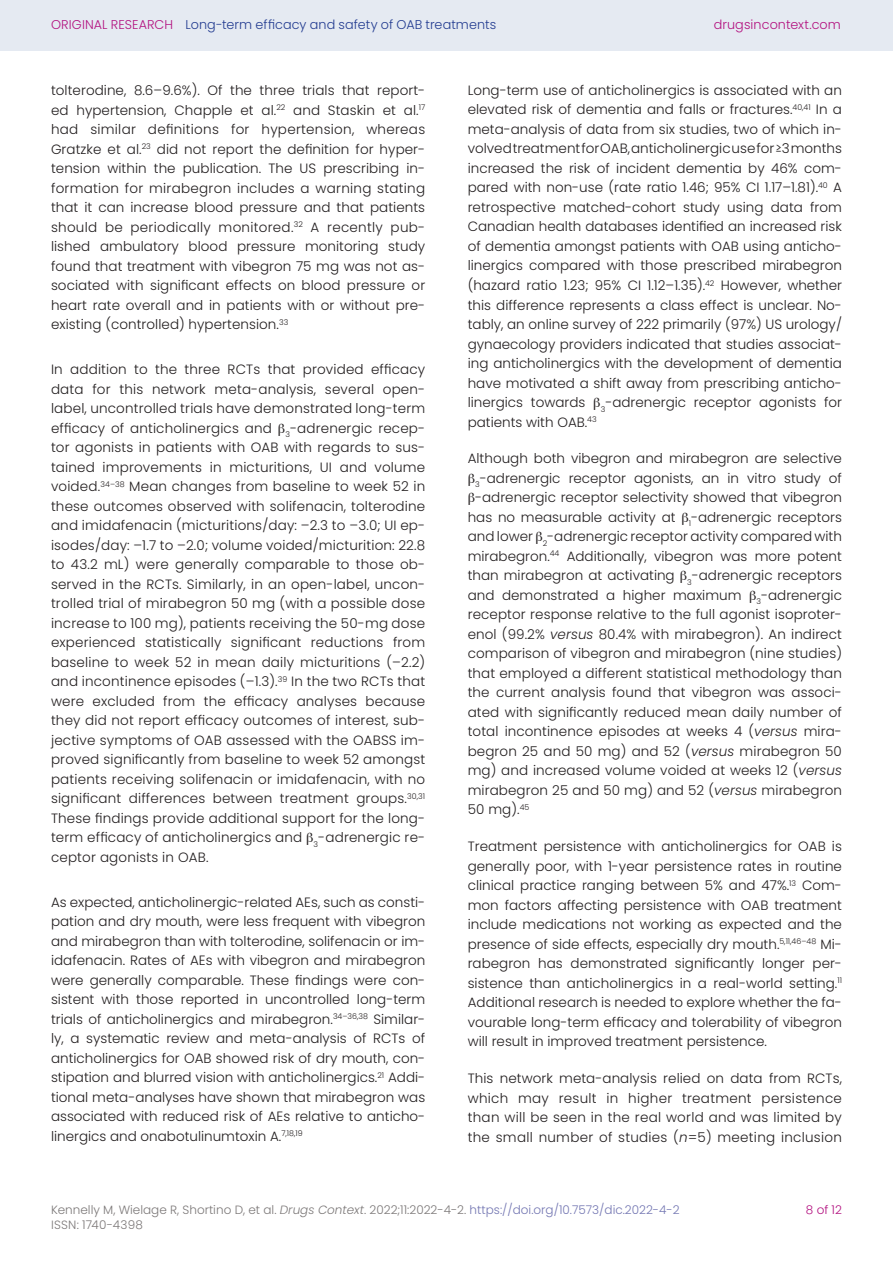
<style>
.page{position:relative;width:893px;height:1263px;background:#fff}
.page>*{position:absolute;margin:0;border:0;box-sizing:border-box;transform-origin:0 0}
.Body_Black{font:300 13.5px/19.5px "Poppins";letter-spacing:.005em;color:#231f20;text-align:justify}
.t1{font:300 12.75px "Poppins";letter-spacing:.005em;color:#243d91}
.t2{font:300 12.75px "Poppins";letter-spacing:.01em;color:#b31280}
.t3{font:300 12px "Poppins";color:#7c7878}
.t4{font:300 12px "Poppins";color:#b31280}
.s1{color:#b31280}
.s2{font-style:italic}
.s3{color:#7376b2}
</style>
<div class="page">
<div style="left:0;top:0;width:893px;height:51px;background:#e5eaf2"></div>
<p class="t1" style="left:51px;top:17px;width:447px"><span class="s1">ORIGINAL RESEARCH</span> Long-term efficacy and safety of OAB treatments</p>
<p class="t2" style="left:714px;top:17px;width:129px">drugsincontext.com</p>
<p class="Body_Black" style="left:51px;top:81px;width:376px">tolterodine, 8.6–9.6%). Of the three trials that report&shy;ed hypertension, Chapple et al.<sup>22</sup> and Staskin et al.<sup>17 </sup>had similar definitions for hypertension, whereas Gratzke et al.<sup>23</sup> did not report the definition for hyper&shy;tension within the publication. The US prescribing in&shy;formation for mirabegron includes a warning stating that it can increase blood pressure and that patients should be periodically monitored.<sup>32</sup> A recently pub&shy;lished ambulatory blood pressure monitoring study found that treatment with vibegron 75 mg was not as&shy;sociated with significant effects on blood pressure or heart rate overall and in patients with or without pre&shy;existing (controlled) hypertension.<sup>33</sup></p>
<p class="Body_Black" style="left:51px;top:360px;width:376px">In addition to the three RCTs that provided efficacy data for this network meta-analysis, several open&shy;label, uncontrolled trials have demonstrated long-term efficacy of anticholinergics and <sub>3</sub>-adrenergic recep&shy;tor agonists in patients with OAB with regards to sus&shy;tained improvements in micturitions, UI and volume voided.<sup>34–38</sup> Mean changes from baseline to week 52 in these outcomes observed with solifenacin, tolterodine and imidafenacin (micturitions/day: –2.3 to – 3.0; UI ep&shy;isodes/day: –1.7 to –2.0; volume voided/micturition: 22.8 to 43.2 mL) were generally comparable to those ob&shy;served in the RCTs. Similarly, in an open-label, uncon&shy;trolled trial of mirabegron 50 mg (with a possible dose increase to 100 mg), patients receiving the 50-mg dose experienced statistically significant reductions from baseline to week 52 in mean daily micturitions (–2.2) and incontinence episodes (–1.3).<sup>39</sup> In the two RCTs that were excluded from the efficacy analyses because they did not report efficacy outcomes of interest, sub&shy;jective symptoms of OAB assessed with the OABSS im&shy;proved significantly from baseline to week 52 amongst patients receiving solifenacin or imidafenacin, with no significant differences between treatment groups.<sup>30,31<br></sup>These findings provide additional support for the long&shy;term efficacy of anticholinergics and <sub>3</sub>-adrenergic re&shy;ceptor agonists in OAB.</p>
<p class="Body_Black" style="left:51px;top:892px;width:376px">As expected, anticholinergic-related AEs, such as consti&shy;pation and dry mouth, were less frequent with vibegron and mirabegron than with tolterodine, solifenacin or im&shy;idafenacin. Rates of AEs with vibegron and mirabegron were generally comparable. These findings were con&shy;sistent with those reported in uncontrolled long-term trials of anticholinergics and mirabegron.<sup>34–36,38</sup> Similar&shy;ly, a systematic review and meta-analysis of RCTs of anticholinergics for OAB showed risk of dry mouth, con&shy;stipation and blurred vision with anticholinergics.<sup>21</sup> Addi&shy;tional meta-analyses have shown that mirabegron was associated with reduced risk of AEs relative to anticho&shy;linergics and onabotulinumtoxin A.<sup>7,18,19</sup></p>
<p class="Body_Black" style="left:468px;top:81px;width:376px">Long-term use of anticholinergics is associated with an elevated risk of dementia and falls or fractures.<sup>40,41</sup> In a meta-analysis of data from six studies, two of which in&shy;volved treatment for OAB, anticholinergic use for ≥3 months increased the risk of incident dementia by 46% com&shy;pared with non-use (rate ratio 1.46; 95% CI 1.17–1.81).<sup>40</sup> A retrospective matched-cohort study using data from Canadian health databases identified an increased risk of dementia amongst patients with OAB using anticho&shy;linergics compared with those prescribed mirabegron (hazard ratio 1.23; 95% CI 1.12–1.35).<sup>42</sup> However, whether this difference represents a class effect is unclear. No&shy;tably, an online survey of 222 primarily (97%) US urology/ gynaecology providers indicated that studies associat&shy;ing anticholinergics with the development of dementia have motivated a shift away from prescribing anticho&shy;linergics towards <sub>3</sub>-adrenergic receptor agonists for patients with OAB.<sup>43</sup></p>
<p class="Body_Black" style="left:468px;top:449px;width:376px">Although both vibegron and mirabegron are selective</p>
<p class="Body_Black" style="left:475px;top:468px;width:368px"><sub>3</sub>-adrenergic receptor agonists, an in vitro study of</p>
<p class="Body_Black" style="left:475px;top:488px;width:368px">-adrenergic receptor selectivity showed that vibegron</p>
<p class="Body_Black" style="left:468px;top:507px;width:376px">has no measurable activity at <sub>1</sub>‑adrenergic receptors</p>
<p class="Body_Black" style="left:468px;top:527px;width:376px">and lower <sub>2</sub>-adrenergic receptor activity compared with</p>
<p class="Body_Black" style="left:468px;top:546px;width:376px">mirabegron.<sup>44</sup> Additionally, vibegron was more potent</p>
<p class="Body_Black" style="left:468px;top:566px;width:376px">than mirabegron at activating <sub>3</sub>-adrenergic receptors</p>
<p class="Body_Black" style="left:468px;top:585px;width:376px">and demonstrated a higher maximum <sub>3</sub>-adrenergic</p>
<p class="Body_Black" style="left:468px;top:605px;width:376px">receptor response relative to the full agonist isoproter-</p>
<p class="Body_Black" style="left:468px;top:624px;width:376px">enol (99.2% <span class="s2">versus</span> 80.4% with mirabegron). An indirect</p>
<p class="Body_Black" style="left:468px;top:644px;width:376px">comparison of vibegron and mirabegron (nine studies)</p>
<p class="Body_Black" style="left:468px;top:663px;width:376px">that employed a different statistical methodology than</p>
<p class="Body_Black" style="left:468px;top:683px;width:376px">the current analysis found that vibegron was associ-</p>
<p class="Body_Black" style="left:468px;top:702px;width:376px">ated with significantly reduced mean daily number of</p>
<p class="Body_Black" style="left:468px;top:722px;width:376px">total incontinence episodes at weeks 4 (<span class="s2">versus</span> mira-</p>
<p class="Body_Black" style="left:468px;top:741px;width:376px">begron 25 and 50 mg) and 52 (<span class="s2">versus</span> mirabegron 50</p>
<p class="Body_Black" style="left:468px;top:761px;width:376px">mg) and increased volume voided at weeks 12 (<span class="s2">versus</span></p>
<p class="Body_Black" style="left:468px;top:780px;width:376px">mirabegron 25 and 50 mg) and 52 (<span class="s2">versus</span> mirabegron</p>
<p class="Body_Black" style="left:468px;top:800px;width:63px">50 mg).<sup>45</sup></p>
<p class="Body_Black" style="left:468px;top:837px;width:376px">Treatment persistence with anticholinergics for OAB is generally poor, with 1-year persistence rates in routine clinical practice ranging between 5% and 47%.<sup>13</sup> Com&shy;mon factors affecting persistence with OAB treatment include medications not working as expected and the presence of side effects, especially dry mouth.<sup>5,11,46–48</sup> Mi&shy;rabegron has demonstrated significantly longer per&shy;sistence than anticholinergics in a real-world setting.<sup>11<br></sup>Additional research is needed to explore whether the fa&shy;vourable long-term efficacy and tolerability of vibegron will result in improved treatment persistence.</p>
<p class="Body_Black" style="left:468px;top:1069px;width:376px">This network meta-analysis relied on data from RCTs, which may result in higher treatment persistence than will be seen in the real world and was limited by the small number of studies (<span class="s2">n</span>=5) meeting inclusion</p>
<p class="t3" style="left:51px;top:1203px;width:630px">Kennelly M, Wielage R, Shortino D, et al. <span class="s2">Drugs Context</span>. 2022;11:2022-4-2. <span class="s3">https://doi.org/10.7573/dic.2022-4-2</span></p>
<p class="t4" style="left:806px;top:1203px;width:38px">8 of 12</p>
<p class="t3" style="left:51px;top:1218px;width:93px">ISSN: 1740-4398</p>
</div>
